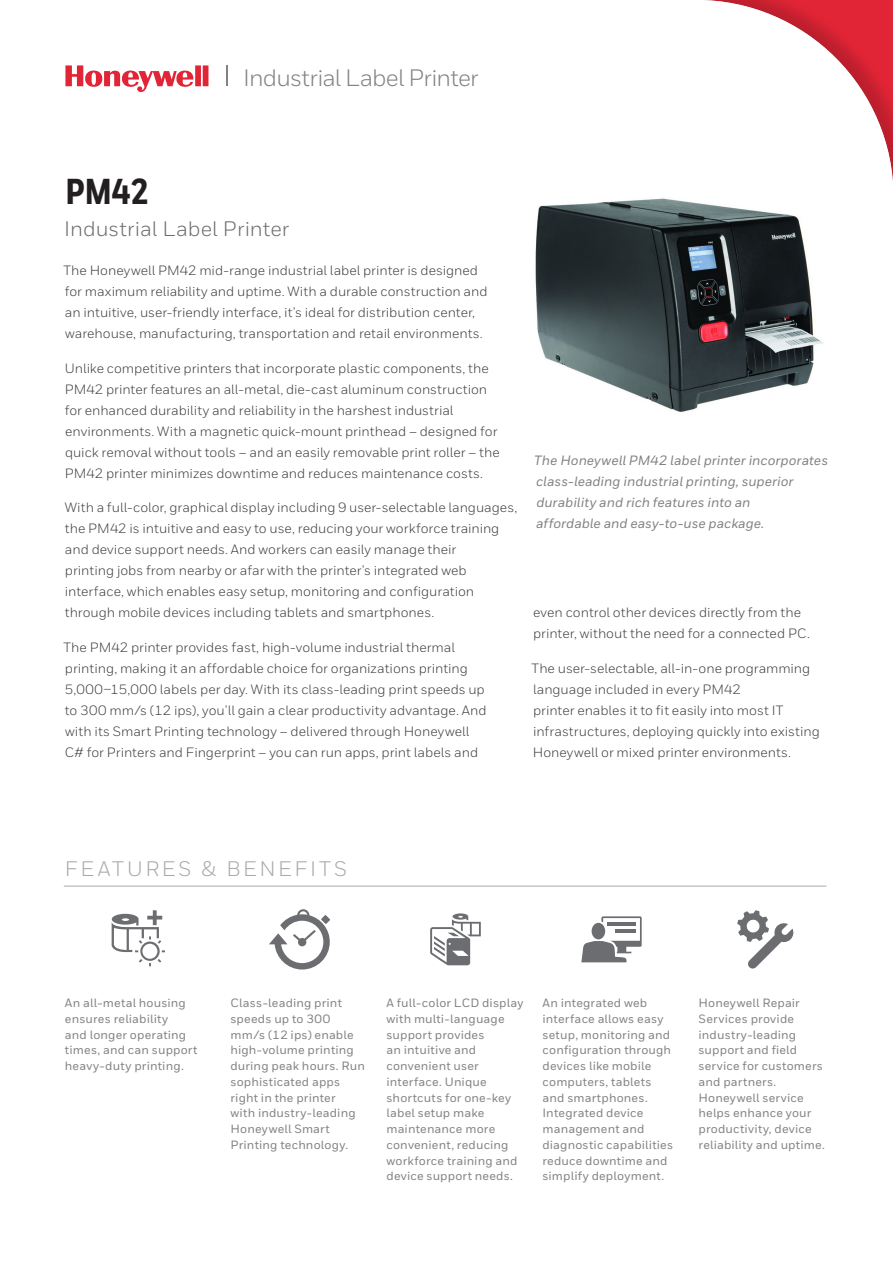
<style>
.page{position:relative;width:893px;height:1263px;background:#fff}
.page>*{position:absolute;margin:0;border:0;box-sizing:border-box;transform-origin:0 0}
.Datasheet__Title_1{font:800 36px "Honeywell Cond";color:#231f20}
.Logotype_-_80{font:23.7px "Honeywell Sans";letter-spacing:-.035em;color:#808285}
.Datasheet__Title_2_1{font:21px "Honeywell Sans";letter-spacing:.005em;color:#6c6d70}
.Datasheet__Sidebar_H{font:21px "Honeywell Sans";letter-spacing:.13em;color:#a8a9ad}
.Body__9_14_pt{font:13.5px/21px "Honeywell Sans";color:#3e3e3f}
.Product_Caption{font:italic 500 13.5px/21px "Honeywell Sans";color:#808285}
.Datasheet__Sidebar_B{font:500 12px/15.8px "Honeywell Sans";letter-spacing:.015em;color:#808285}
</style>
<div class="page">
<svg style="left:65px;top:65px;width:143px;height:27px"></svg>
<hr style="left:226px;top:65px;width:2px;height:21px;background:#808285">
<img style="left:535px;top:198px;width:288px;height:214px">
<hr style="left:64px;top:886px;width:762px;height:1px;background:#a8a9ad">
<svg style="left:112px;top:910px;width:53px;height:56px"></svg>
<svg style="left:269px;top:909px;width:61px;height:60px"></svg>
<svg style="left:430px;top:913px;width:51px;height:52px"></svg>
<svg style="left:581px;top:916px;width:61px;height:46px"></svg>
<hr style="left:607px;top:922px;width:28px;height:4px;background:#6c6d70">
<svg style="left:615px;top:928px;width:21px;height:4px"></svg>
<svg style="left:737px;top:910px;width:57px;height:58px"></svg>
<p class="Logotype_-_80" style="left:243px;top:64px;width:237px">Industrial Label Printer</p>
<p class="Datasheet__Title_1" style="left:66px;top:170px;width:85px">PM42</p>
<p class="Datasheet__Title_2_1" style="left:64px;top:217px;width:227px">Industrial Label Printer</p>
<p class="Body__9_14_pt" style="left:63px;top:260px;width:426px">The Honeywell PM42 mid-range industrial label printer is designed for maximum reliability and uptime. With a durable construction and an intuitive, user-friendly interface, it’s ideal for distribution center, warehouse, manufacturing, transportation and retail environments.</p>
<p class="Body__9_14_pt" style="left:65px;top:357px;width:436px">Unlike competitive printers that incorporate plastic components, the PM42 printer features an all-metal, die-cast aluminum construction for enhanced durability and reliability in the harshest industrial environments. With a magnetic quick-mount printhead – designed for quick removal without tools – and an easily removable print roller – the PM42 printer minimizes downtime and reduces maintenance costs.</p>
<p class="Body__9_14_pt" style="left:65px;top:497px;width:454px">With a full-color, graphical display including 9 user-selectable languages, the PM42 is intuitive and easy to use, reducing your workforce training and device support needs. And workers can easily manage their<br>printing jobs from nearby or afar with the printer’s integrated web interface, which enables easy setup, monitoring and configuration through mobile devices including tablets and smartphones.</p>
<p class="Body__9_14_pt" style="left:63px;top:636px;width:425px">The PM42 printer provides fast, high-volume industrial thermal printing, making it an affordable choice for organizations printing 5,000–15,000 labels per day. With its class-leading print speeds up to 300 mm/s (12 ips), you’ll gain a clear productivity advantage. And with its Smart Printing technology – delivered through Honeywell C# for Printers and Fingerprint – you can run apps, print labels and</p>
<p class="Product_Caption" style="left:534px;top:450px;width:295px">The Honeywell PM42 label printer incorporates class-leading industrial printing, superior durability and rich features into an<br>affordable and easy-to-use package.</p>
<p class="Body__9_14_pt" style="left:533px;top:602px;width:278px">even control other devices directly from the printer, without the need for a connected PC.</p>
<p class="Body__9_14_pt" style="left:531px;top:657px;width:290px">The user-selectable, all-in-one programming language included in every PM42<br>printer enables it to fit easily into most IT infrastructures, deploying quickly into existing Honeywell or mixed printer environments.</p>
<p class="Datasheet__Sidebar_H" style="left:65px;top:856px;width:284px">FEATURES &amp; BENEFITS</p>
<p class="Datasheet__Sidebar_B" style="left:65px;top:995px;width:134px">An all-metal housing ensures reliability<br>and longer operating times, and can support heavy-duty printing.</p>
<p class="Datasheet__Sidebar_B" style="left:230px;top:995px;width:136px">Class-leading print speeds up to 300 mm/s (12 ips) enable high-volume printing during peak hours. Run sophisticated apps right in the printer<br>with industry-leading<br>Honeywell Smart<br>Printing technology.</p>
<p class="Datasheet__Sidebar_B" style="left:386px;top:995px;width:138px">A full-color LCD display with multi-language support provides<br>an intuitive and convenient user interface. Unique shortcuts for one-key label setup make maintenance more convenient, reducing workforce training and device support needs.</p>
<p class="Datasheet__Sidebar_B" style="left:542px;top:995px;width:132px">An integrated web interface allows easy setup, monitoring and configuration through devices like mobile computers, tablets and smartphones.<br>Integrated device management and diagnostic capabilities reduce downtime and simplify deployment.</p>
<p class="Datasheet__Sidebar_B" style="left:698px;top:995px;width:128px">Honeywell Repair<br>Services provide industry-leading support and field service for customers and partners.<br>Honeywell service helps enhance your productivity, device reliability and uptime.</p>
</div>
